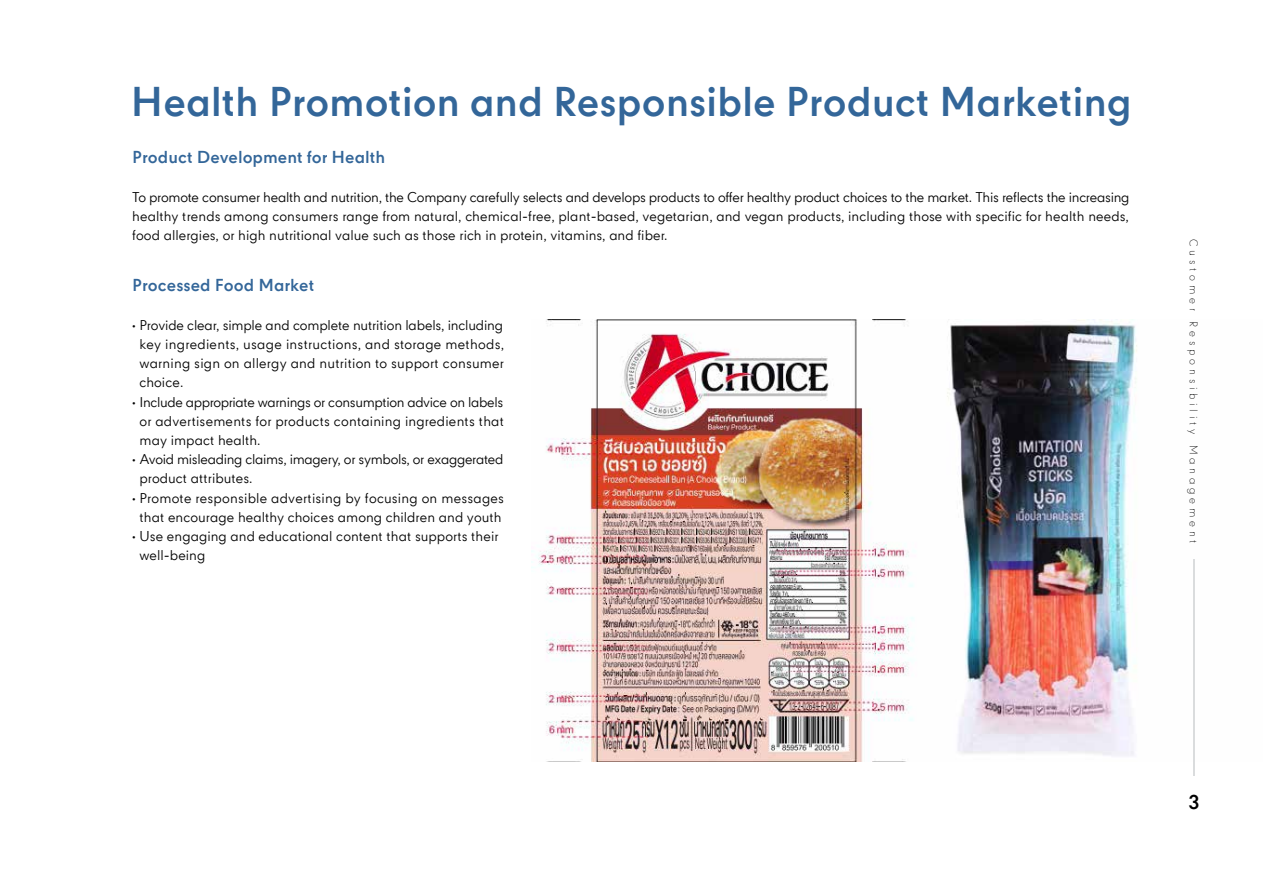
<style>
.page{position:relative;width:1263px;height:893px;background:#fff}
.page>*{position:absolute;margin:0;border:0;box-sizing:border-box;transform-origin:0 0}
.t1{font:700 39.75px "CPN";letter-spacing:-.005em;color:#369}
.t2{font:700 19.5px "CPN";color:#000101}
.t3{font:700 16.5px "CPN";color:#369}
.t4{font:13.5px/19.2px "CPN";color:#000;text-align:justify}
.t5{font:13.5px/19.2px "CPN";letter-spacing:-.025em;color:#000}
.t6{font:300 10.5px "CPN";letter-spacing:.36em;color:#000101}
</style>
<div class="page">
<img style="left:947px;top:319px;width:248px;height:437px">
<img style="left:531px;top:319px;width:383px;height:442px">
<hr style="left:1193px;top:560px;width:2px;height:216px;background:#dadcdd">
<h1 class="t1" style="left:131px;top:79px;width:1003px">Health Promotion and Responsible Product Marketing</h1>
<p class="t3" style="left:132px;top:148px;width:255px">Product Development for Health</p>
<p class="t4" style="left:132px;top:189px;width:999px">To promote consumer health and nutrition, the Company carefully selects and develops products to offer healthy product choices to the market. This reflects the increasing healthy trends among consumers range from natural, chemical-free, plant-based, vegetarian, and vegan products, including those with specific for health needs, food allergies, or high nutritional value such as those rich in protein, vitamins, and fiber.</p>
<p class="t3" style="left:132px;top:276px;width:184px">Processed Food Market</p>
<p class="t4" style="left:140px;top:317px;width:366px;text-indent:-7px">• Provide clear, simple and complete nutrition labels, including key ingredients, usage instructions, and storage methods, warning sign on allergy and nutrition to support consumer choice.</p>
<p class="t4" style="left:140px;top:393px;width:366px;text-indent:-7px">• Include appropriate warnings or consumption advice on labels or advertisements for products containing ingredients that may impact health.</p>
<p class="t5" style="left:140px;top:451px;width:365px;text-indent:-7px">• Avoid misleading claims, imagery, or symbols, or exaggerated product attributes.</p>
<p class="t4" style="left:132px;top:489px;width:373px;text-align:center">• Promote responsible advertising by focusing on messages that encourage healthy choices among children and youth</p>
<p class="t4" style="left:140px;top:528px;width:360px;text-indent:-7px">• Use engaging and educational content that supports their well-being</p>
<p class="t6" style="left:1201px;top:239px;width:306px;rotate:90deg">Customer Responsibility Management</p>
<h2 class="t2" style="left:1188px;top:791px;width:13px">3</h2>
</div>
